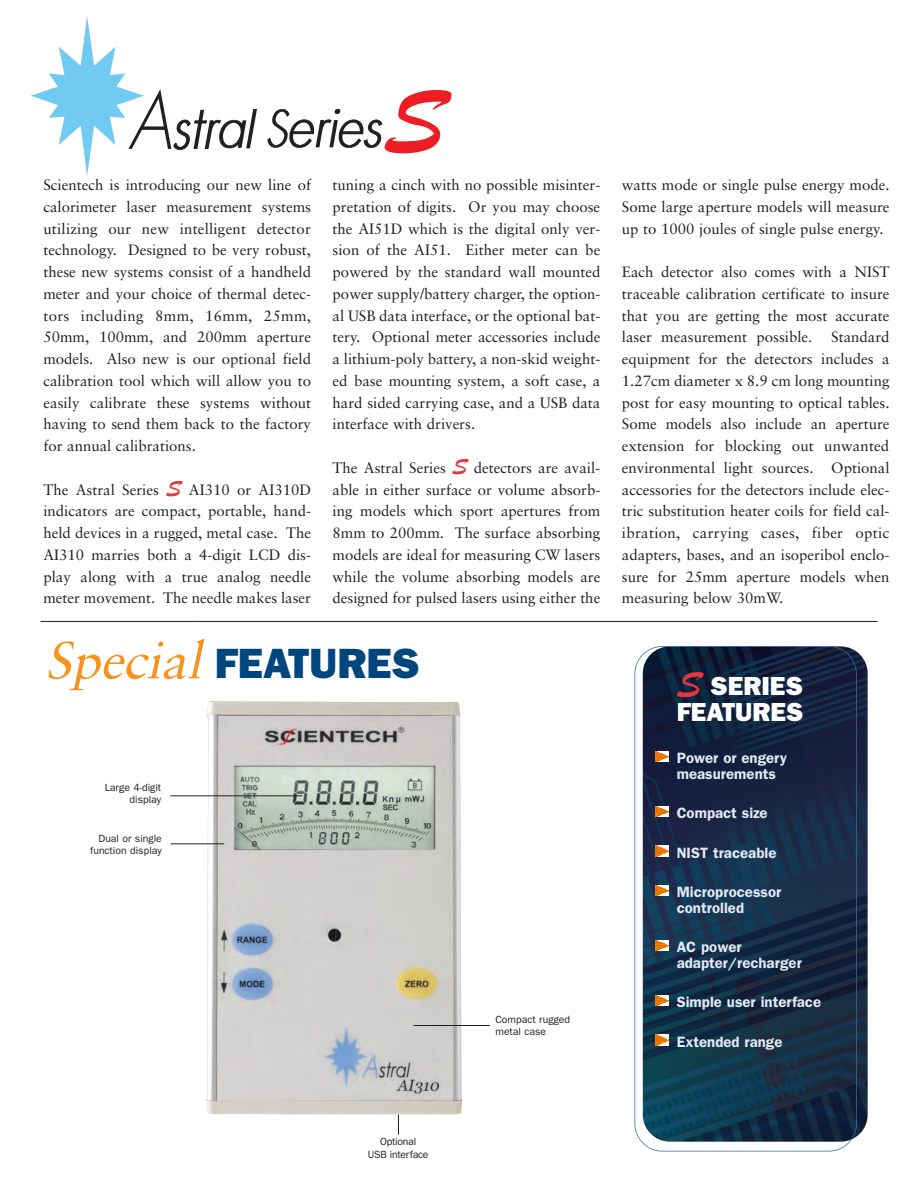
<style>
.page{position:relative;width:918px;height:1188px;background:#fff}
.page>*{position:absolute;margin:0;border:0;box-sizing:border-box;transform-origin:0 0}
.t1{font:800 42.6px "Franklin Gothic";color:#00467e}
.t2{font:800 26.25px/25.8px "Franklin Gothic";color:#fff}
.t3{font:15px/21.8px "Sabon";color:#231f20;text-align:justify}
.t4{font:600 15px/15.6px "Franklin Gothic";color:#e1e9f5}
.t5{font:10.5px/12.1px "Franklin Gothic";color:#231f20;text-align:right}
.t6{font:10.5px/12.1px "Franklin Gothic";letter-spacing:-.025em;color:#231f20;text-align:center}
.s1{font-family:"Brush Script";font-size:24px;color:#e1373d}
.s2{font-family:"Sabon";font-weight:400;font-style:italic;font-size:52.05px;color:#f7931d}
.s3{font-family:"Brush Script";font-weight:400;font-size:39px;color:#e1373d}
</style>
<div class="page">
<img style="left:643px;top:646px;width:225px;height:496px">
<svg style="left:656px;top:1035px;width:12px;height:10px"></svg>
<svg style="left:656px;top:995px;width:12px;height:11px"></svg>
<svg style="left:656px;top:940px;width:12px;height:11px"></svg>
<svg style="left:656px;top:885px;width:12px;height:11px"></svg>
<svg style="left:656px;top:846px;width:12px;height:10px"></svg>
<svg style="left:656px;top:806px;width:12px;height:11px"></svg>
<svg style="left:656px;top:751px;width:12px;height:11px"></svg>
<div style="left:634px;top:646px;width:223px;height:506px;border:2px solid #3c6a9d;border-radius:28px"></div>
<hr style="left:40px;top:621px;width:838px;height:1px;background:#231f20">
<img style="left:206px;top:701px;width:256px;height:413px">
<hr style="left:170px;top:795px;width:132px;height:1px;background:#231f20">
<hr style="left:414px;top:1025px;width:76px;height:1px;background:#231f20">
<hr style="left:171px;top:843px;width:53px;height:1px;background:#231f20">
<svg style="left:398px;top:1115px;width:1px;height:20px"></svg>
<svg style="left:31px;top:16px;width:226px;height:160px"></svg>
<svg style="left:267px;top:90px;width:184px;height:63px"></svg>
<p class="t3" style="left:43px;top:175px;width:269px">Scientech is introducing our new line of calorimeter laser measurement systems utilizing our new intelligent detector technology. Designed to be very robust, these new systems consist of a handheld meter and your choice of thermal detec&shy;tors including 8mm, 16mm, 25mm, 50mm, 100mm, and 200mm aperture models. Also new is our optional field calibration tool which will allow you to easily calibrate these systems without having to send them back to the factory for annual calibrations.</p>
<p class="t3" style="left:43px;top:480px;width:269px">The Astral Series <span class="s1">S</span> AI310 or AI310D indicators are compact, portable, hand&shy;held devices in a rugged, metal case. The AI310 marries both a 4-digit LCD dis&shy;play along with a true analog needle meter movement. The needle makes laser</p>
<p class="t3" style="left:333px;top:175px;width:269px">tuning a cinch with no possible misinter&shy;pretation of digits. Or you may choose the AI51D which is the digital only ver&shy;sion of the AI51. Either meter can be powered by the standard wall mounted power supply/battery charger, the option&shy;al USB data interface, or the optional bat&shy;tery. Optional meter accessories include a lithium-poly battery, a non-skid weight&shy;ed base mounting system, a soft case, a hard sided carrying case, and a USB data interface with drivers.</p>
<p class="t3" style="left:333px;top:458px;width:269px">The Astral Series <span class="s1">S</span> detectors are avail&shy;able in either surface or volume absorb&shy;ing models which sport apertures from 8mm to 200mm. The surface absorbing models are ideal for measuring CW lasers while the volume absorbing models are designed for pulsed lasers using either the</p>
<h1 class="t1" style="left:45px;top:639px;width:376px"><span class="s2">Special</span>FEATURES</h1>
<p class="t5" style="left:105px;top:781px;width:58px">Large 4-digit display</p>
<p class="t5" style="left:90px;top:832px;width:73px">Dual or single function display</p>
<p class="t5" style="left:495px;top:1013px;width:76px;text-align:left">Compact rugged metal case</p>
<p class="t3" style="left:622px;top:175px;width:269px">watts mode or single pulse energy mode.<br>Some large aperture models will measure up to 1000 joules of single pulse energy.</p>
<p class="t3" style="left:622px;top:262px;width:269px">Each detector also comes with a NIST traceable calibration certificate to insure that you are getting the most accurate laser measurement possible.</p>
<p class="t3" style="left:622px;top:328px;width:269px;text-indent:209px">Standard equipment for the detectors includes a 1.27cm diameter x 8.9 cm long mounting post for easy mounting to optical tables.<br>Some models also include an aperture extension for blocking out unwanted environmental light sources. Optional accessories for the detectors include elec&shy;tric substitution heater coils for field cal&shy;ibration, carrying cases, fiber optic adapters, bases, and an isoperibol enclo&shy;sure for 25mm aperture models when measuring below 30mW.</p>
<h2 class="t2" style="left:677px;top:673px;width:128px"><span class="s3">S</span> SERIES<br>FEATURES</h2>
<p class="t4" style="left:677px;top:750px;width:112px">Power or engery measurements</p>
<p class="t4" style="left:677px;top:805px;width:93px">Compact size</p>
<p class="t4" style="left:677px;top:845px;width:101px">NIST traceable</p>
<p class="t4" style="left:677px;top:884px;width:106px">Microprocessor controlled</p>
<p class="t4" style="left:677px;top:939px;width:127px">AC power adapter/recharger</p>
<p class="t4" style="left:677px;top:994px;width:146px">Simple user interface</p>
<p class="t4" style="left:677px;top:1034px;width:107px">Extended range</p>
<p class="t6" style="left:368px;top:1136px;width:62px">Optional<br>USB interface</p>
</div>
